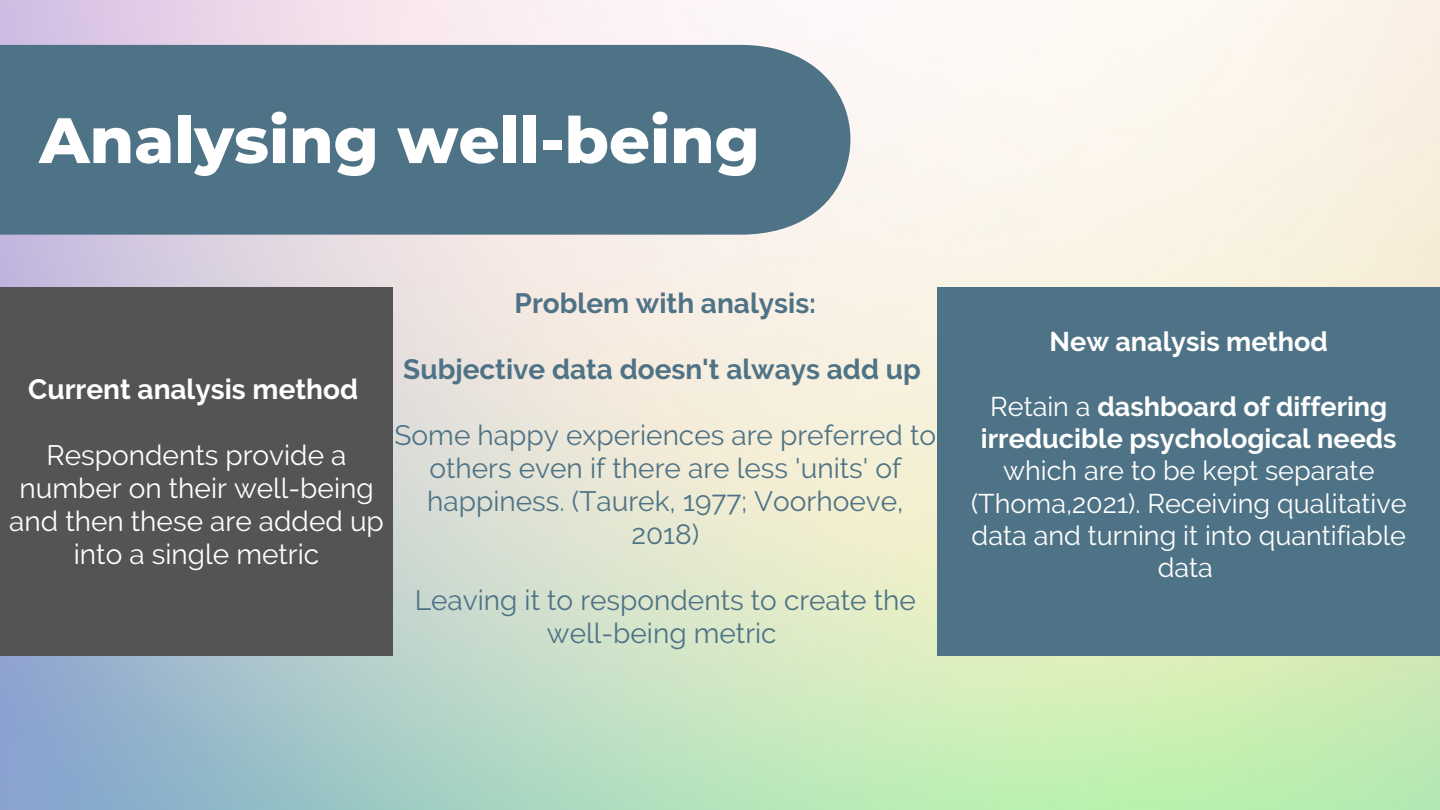
<style>
.page{position:relative;width:1440px;height:810px;background:#fff}
.page>*{position:absolute;margin:0;border:0;box-sizing:border-box;transform-origin:0 0}
.t1{font:800 64px "Montserrat";color:#fff}
.t2{font:28px/33px "Raleway";color:#4f7386;text-align:center}
.t3{font:28px/33px "Raleway";color:#fff;text-align:center}
.t4{font:700 28px "Raleway";color:#4f7386}
.t5{font:700 28px "Raleway";color:#fff}
.t6{font:27px/32.2px "Raleway";color:#fff;text-align:center}
.t7{font:700 27px/32.2px "Raleway";color:#fff;text-align:center}
.s1{font-weight:400}
</style>
<div class="page">
<img style="left:0;top:0;width:1440px;height:810px">
<div style="left:0;top:45px;width:850px;height:190px;background:#4f7386"></div>
<div style="left:0;top:287px;width:393px;height:369px;background:#545454"></div>
<div style="left:938px;top:287px;width:502px;height:369px;background:#4f7386"></div>
<h1 class="t1" style="left:39px;top:101px;width:722px">Analysing well-being</h1>
<p class="t5" style="left:28px;top:372px;width:331px">Current analysis method</p>
<p class="t3" style="left:9px;top:438px;width:376px">Respondents provide a number on their well-being and then these are added up into a single metric</p>
<p class="t4" style="left:515px;top:287px;width:303px">Problem with analysis:</p>
<p class="t4" style="left:403px;top:353px;width:519px">Subjective data doesn't always add up</p>
<p class="t2" style="left:395px;top:419px;width:543px">Some happy experiences are preferred to others even if there are less 'units' of happiness. (Taurek, 1977; Voorhoeve,<br>2018)</p>
<p class="t2" style="left:415px;top:584px;width:503px">Leaving it to respondents to create the well-being metric</p>
<p class="t7" style="left:1050px;top:326px;width:280px">New analysis method</p>
<p class="t7" style="left:981px;top:390px;width:417px"><span class="s1">Retain a</span> dashboard of differing irreducible psychological needs</p>
<p class="t6" style="left:971px;top:455px;width:437px">which are to be kept separate (Thoma,2021). Receiving qualitative data and turning it into quantifiable data</p>
</div>
